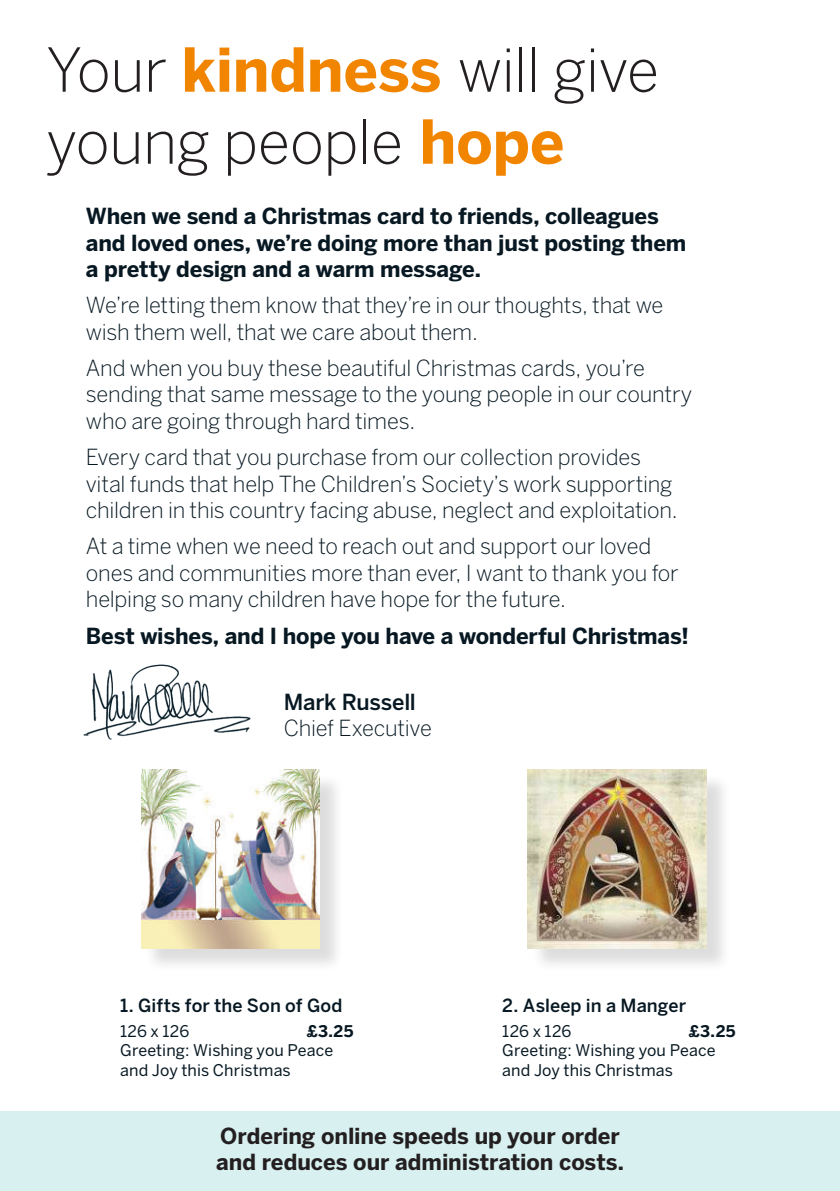
<style>
.page{position:relative;width:840px;height:1191px;background:#fff}
.page>*{position:absolute;margin:0;border:0;box-sizing:border-box;transform-origin:0 0}
.t1{font:300 60px/72px "Benton Sans";letter-spacing:-.01em;color:#231f20}
.t2{font:300 22px/26.4px "Benton Sans";letter-spacing:-.01em;color:#071822}
.t3{font:700 22px/26.4px "Benton Sans";letter-spacing:-.01em;color:#071822}
.t4{font:700 22px/26.4px "Benton Sans";letter-spacing:-.005em;color:#231f20}
.t5{font:500 22px "Benton Sans";letter-spacing:-.01em;color:#071822}
.t6{font:500 18px "Benton Sans";letter-spacing:.005em;color:#071822}
.t7{font:16px/19.2px "Benton Sans";letter-spacing:.005em;color:#071822}
.t8{font:700 16px "Benton Sans";color:#071822}
.s1{font-weight:700;color:#f28500}
</style>
<div class="page">
<div style="left:0;top:1111px;width:839px;height:80px;background:#d9f0f0"></div>
<div style="left:144px;top:772px;width:200px;height:200px;background:#231f20;opacity:.15"></div>
<img style="left:141px;top:769px;width:178px;height:179px">
<div style="left:530px;top:772px;width:200px;height:200px;background:#231f20;opacity:.15"></div>
<img style="left:527px;top:769px;width:179px;height:179px">
<img style="left:83px;top:664px;width:168px;height:76px">
<h1 class="t1" style="left:46px;top:33px;width:614px">Your <span class="s1">kindness</span> will give young people <span class="s1">hope</span></h1>
<p class="t3" style="left:86px;top:203px;width:601px">When we send a Christmas card to friends, colleagues and loved ones, we’re doing more than just posting them a pretty design and a warm message.</p>
<p class="t2" style="left:86px;top:292px;width:578px">We’re letting them know that they’re in our thoughts, that we wish them well, that we care about them.</p>
<p class="t2" style="left:86px;top:355px;width:607px">And when you buy these beautiful Christmas cards, you’re sending that same message to the young people in our country who are going through hard times.</p>
<p class="t2" style="left:86px;top:444px;width:593px">Every card that you purchase from our collection provides vital funds that help The Children’s Society’s work supporting children in this country facing abuse, neglect and exploitation.</p>
<p class="t2" style="left:86px;top:533px;width:594px">At a time when we need to reach out and support our loved ones and communities more than ever, I want to thank you for helping so many children have hope for the future.</p>
<p class="t3" style="left:86px;top:622px;width:604px">Best wishes, and I hope you have a wonderful Christmas!</p>
<p class="t5" style="left:283px;top:688px;width:134px">Mark Russell</p>
<p class="t2" style="left:283px;top:714px;width:150px">Chief Executive</p>
<p class="t6" style="left:120px;top:995px;width:224px">1. Gifts for the Son of God</p>
<p class="t7" style="left:120px;top:1021px;width:71px">126 x 126</p>
<p class="t8" style="left:306px;top:1022px;width:48px">£3.25</p>
<p class="t7" style="left:120px;top:1040px;width:215px">Greeting: Wishing you Peace and Joy this Christmas</p>
<p class="t6" style="left:502px;top:995px;width:185px">2. Asleep in a Manger</p>
<p class="t7" style="left:502px;top:1021px;width:71px">126 x 126</p>
<p class="t8" style="left:688px;top:1022px;width:48px">£3.25</p>
<p class="t7" style="left:502px;top:1040px;width:215px">Greeting: Wishing you Peace and Joy this Christmas</p>
<p class="t4" style="left:216px;top:1122px;width:409px">Ordering online speeds up your order and reduces our administration costs.</p>
</div>
